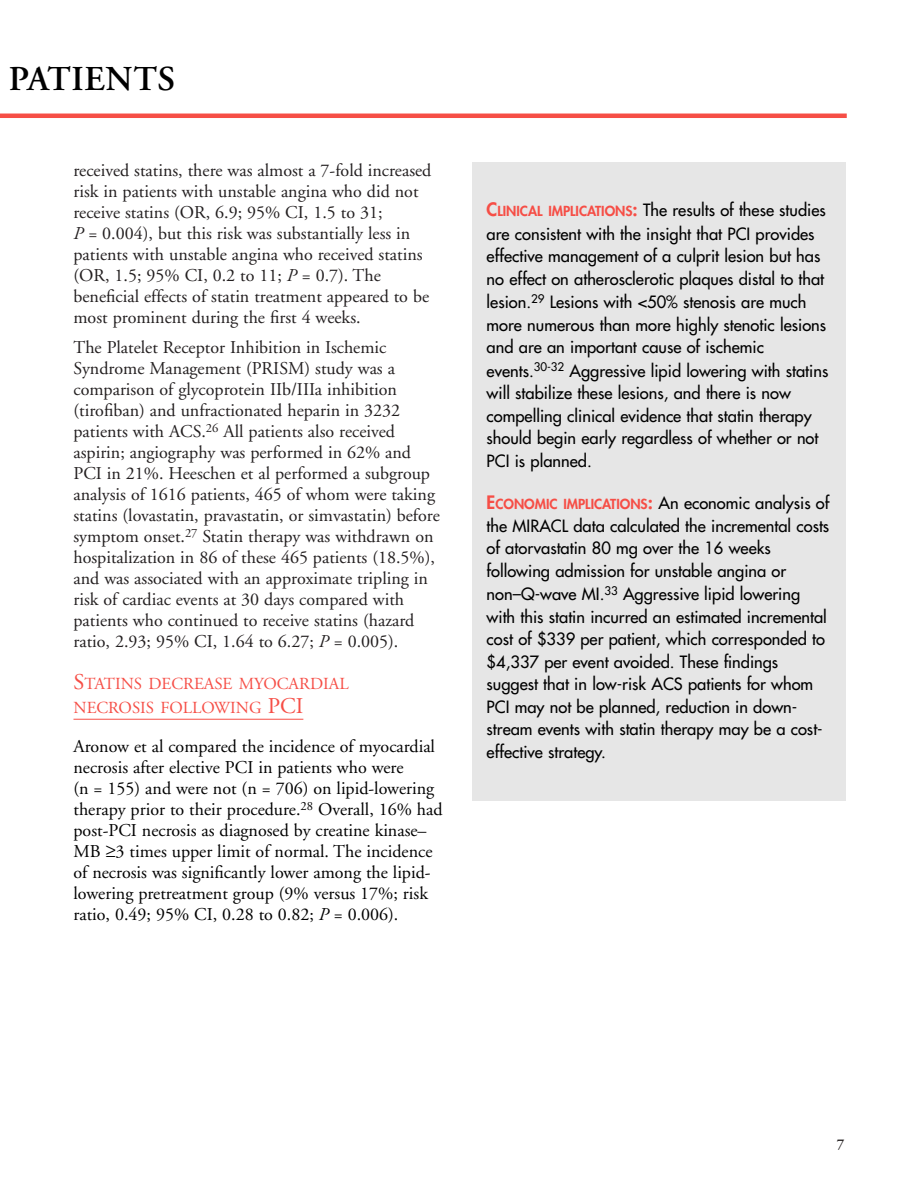
<style>
.page{position:relative;width:918px;height:1188px;background:#fff}
.page>*{position:absolute;margin:0;border:0;box-sizing:border-box;transform-origin:0 0}
.t1{font:600 34.8px "Adobe Garamond";letter-spacing:.02em;color:#000}
.t2{font:18px/21px "Adobe Garamond";color:#231f20}
.t3{font:18px/21px "Adobe Garamond";color:#000}
.t4{font:16.8px/24px "Adobe Garamond";color:#f64e46}
.t5{font:16.5px/22.8px "Futura";color:#000}
.t6{font:600 15px "Adobe Garamond";color:#231f20}
.s1{font-style:italic}
.s2{font-size:22.5px}
.s3{font-weight:800;font-size:18px;color:#f64e46}
.s4{font-weight:800;font-size:13.5px;color:#f64e46}
</style>
<div class="page">
<hr style="left:74px;top:719px;width:229px;height:1px;background:#f64e46">
<div style="left:472px;top:162px;width:374px;height:639px;background:#e6e6e6"></div>
<hr style="left:0;top:114px;width:847px;height:4px;background:#f64e46">
<h1 class="t1" style="left:9px;top:64px;width:168px">PATIENTS</h1>
<p class="t2" style="left:74px;top:162px;width:359px">received statins, there was almost a 7-fold increased risk in patients with unstable angina who did not receive statins (OR, 6.9; 95% CI, 1.5 to 31;<br><span class="s1">P</span> = 0.004), but this risk was substantially less in patients with unstable angina who received statins (OR, 1.5; 95% CI, 0.2 to 11; <span class="s1">P</span> = 0.7). The beneficial effects of statin treatment appeared to be most prominent during the first 4 weeks.</p>
<p class="t2" style="left:73px;top:339px;width:368px">The Platelet Receptor Inhibition in Ischemic Syndrome Management (PRISM) study was a comparison of glycoprotein IIb/IIIa inhibition (tirofiban) and unfractionated heparin in 3232 patients with ACS.<sup>26</sup> All patients also received aspirin; angiography was performed in 62% and PCI in 21%. Heeschen et al performed a subgroup analysis of 1616 patients, 465 of whom were taking statins (lovastatin, pravastatin, or simvastatin) before symptom onset.<sup>27</sup> Statin therapy was withdrawn on hospitalization in 86 of these 465 patients (18.5%), and was associated with an approximate tripling in risk of cardiac events at 30 days compared with patients who continued to receive statins (hazard ratio, 2.93; 95% CI, 1.64 to 6.27; <span class="s1">P</span> = 0.005).</p>
<p class="t4" style="left:74px;top:674px;width:277px"><span class="s2">S</span>TATINS DECREASE MYOCARDIAL<br>NECROSIS FOLLOWING <span class="s2">PCI</span></p>
<p class="t3" style="left:73px;top:738px;width:371px">Aronow et al compared the incidence of myocardial necrosis after elective PCI in patients who were<br>(n = 155) and were not (n = 706) on lipid-lowering therapy prior to their procedure.<sup>28</sup> Overall, 16% had post-PCI necrosis as diagnosed by creatine kinase– MB ≥3 times upper limit of normal. The incidence of necrosis was significantly lower among the lipid&shy;lowering pretreatment group (9% versus 17%; risk ratio, 0.49; 95% CI, 0.28 to 0.82; <span class="s1">P</span> = 0.006).</p>
<p class="t5" style="left:487px;top:200px;width:343px"><span class="s3">C</span><span class="s4">LINICAL IMPLICATIONS</span><span class="s3">:</span> The results of these studies are consistent with the insight that PCI provides effective management of a culprit lesion but has no effect on atherosclerotic plaques distal to that lesion.<sup>29</sup> Lesions with &lt;50% stenosis are much more numerous than more highly stenotic lesions and are an important cause of ischemic events.<sup>30-32</sup> Aggressive lipid lowering with statins will stabilize these lesions, and there is now compelling clinical evidence that statin therapy should begin early regardless of whether or not PCI is planned.</p>
<p class="t5" style="left:487px;top:492px;width:344px"><span class="s3">E</span><span class="s4">CONOMIC IMPLICATIONS</span><span class="s3">:</span> An economic analysis of the MIRACL data calculated the incremental costs of atorvastatin 80 mg over the 16 weeks following admission for unstable angina or non–Q-wave MI.<sup>33</sup> Aggressive lipid lowering with this statin incurred an estimated incremental cost of $339 per patient, which corresponded to $4,337 per event avoided. These findings suggest that in low-risk ACS patients for whom PCI may not be planned, reduction in down&shy;stream events with statin therapy may be a cost&shy;effective strategy.</p>
<p class="t6" style="left:837px;top:1138px;width:9px">7</p>
</div>
